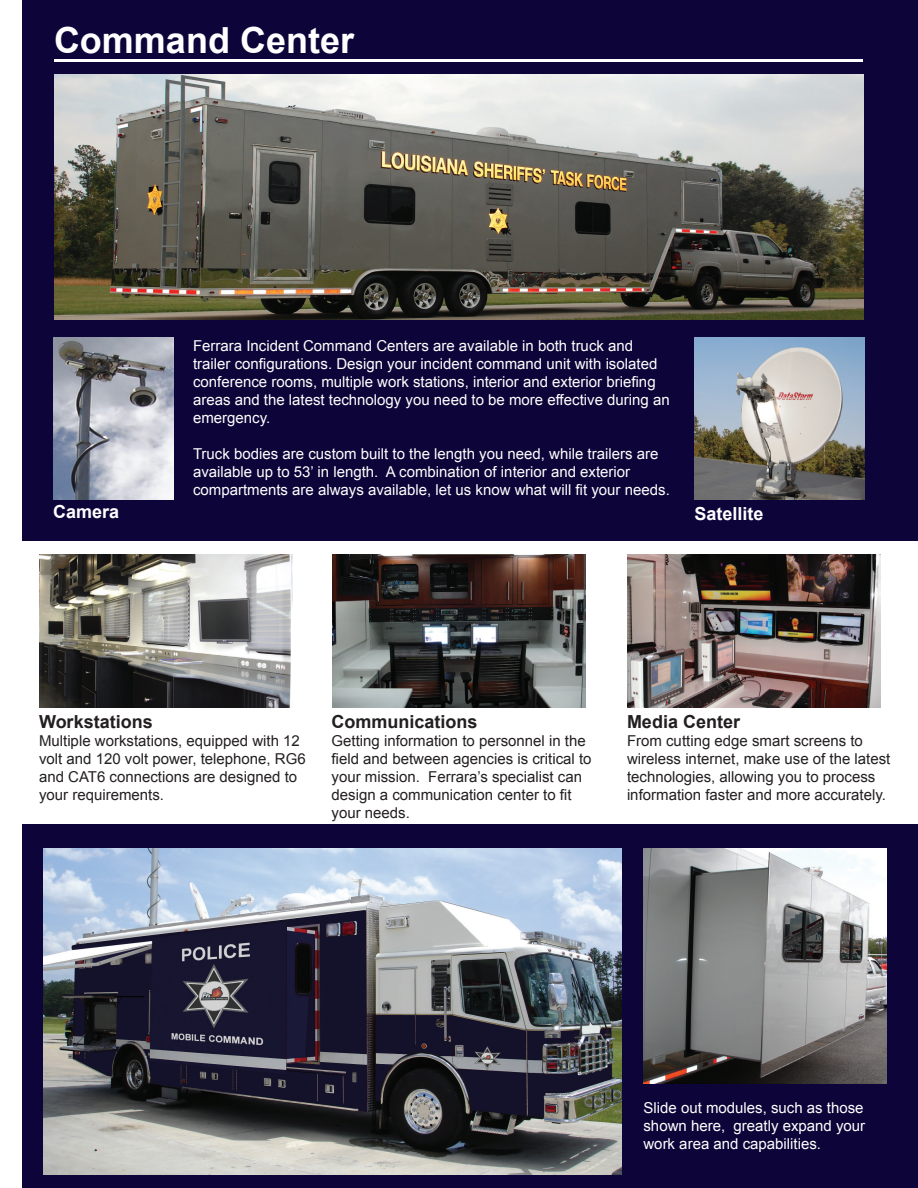
<style>
.page{position:relative;width:918px;height:1188px;background:#0d0439}
.page>*{position:absolute;margin:0;border:0;box-sizing:border-box;transform-origin:0 0}
.t1{font:700 36px "Arial";color:#fff}
.t2{font:700 18px "Arial";color:#231f20}
.t3{font:700 18px "Arial";color:#fff}
.t4{font:15px/18px "Arial";color:#fff}
.t5{font:15px/18px "Arial";color:#231f20}
</style>
<div class="page">
<div style="left:0;top:542px;width:918px;height:282px;background:#fff"></div>
<div style="left:0;top:0;width:22px;height:1188px;background:#fff"></div>
<img style="left:54px;top:75px;width:810px;height:244px">
<hr style="left:55px;top:59px;width:808px;height:3px;background:#fff">
<img style="left:44px;top:848px;width:578px;height:326px">
<img style="left:332px;top:554px;width:254px;height:153px">
<img style="left:627px;top:554px;width:253px;height:153px">
<img style="left:39px;top:554px;width:253px;height:153px">
<img style="left:644px;top:848px;width:243px;height:235px">
<img style="left:695px;top:337px;width:169px;height:162px">
<img style="left:53px;top:337px;width:120px;height:162px">
<h1 class="t1" style="left:54px;top:17px;width:302px">Command Center</h1>
<p class="t4" style="left:193px;top:337px;width:478px">Ferrara Incident Command Centers are available in both truck and trailer configurations. Design your incident command unit with isolated conference rooms, multiple work stations, interior and exterior briefing areas and the latest technology you need to be more effective during an emergency.</p>
<p class="t4" style="left:193px;top:445px;width:478px">Truck bodies are custom built to the length you need, while trailers are available up to 53’ in length. A combination of interior and exterior compartments are always available, let us know what will fit your needs.</p>
<p class="t3" style="left:53px;top:500px;width:68px">Camera</p>
<p class="t3" style="left:694px;top:502px;width:71px">Satellite</p>
<p class="t2" style="left:39px;top:710px;width:115px">Workstations</p>
<p class="t5" style="left:39px;top:732px;width:268px">Multiple workstations, equipped with 12 volt and 120 volt power, telephone, RG6 and CAT6 connections are designed to your requirements.</p>
<p class="t2" style="left:332px;top:710px;width:148px">Communications</p>
<p class="t5" style="left:332px;top:732px;width:262px">Getting information to personnel in the field and between agencies is critical to your mission. Ferrara’s specialist can design a communication center to fit your needs.</p>
<p class="t2" style="left:627px;top:710px;width:115px">Media Center</p>
<p class="t5" style="left:627px;top:732px;width:265px">From cutting edge smart screens to wireless internet, make use of the latest technologies, allowing you to process information faster and more accurately.</p>
<p class="t4" style="left:643px;top:1099px;width:223px;text-align:justify">Slide out modules, such as those shown here, greatly expand your work area and capabilities.</p>
</div>
